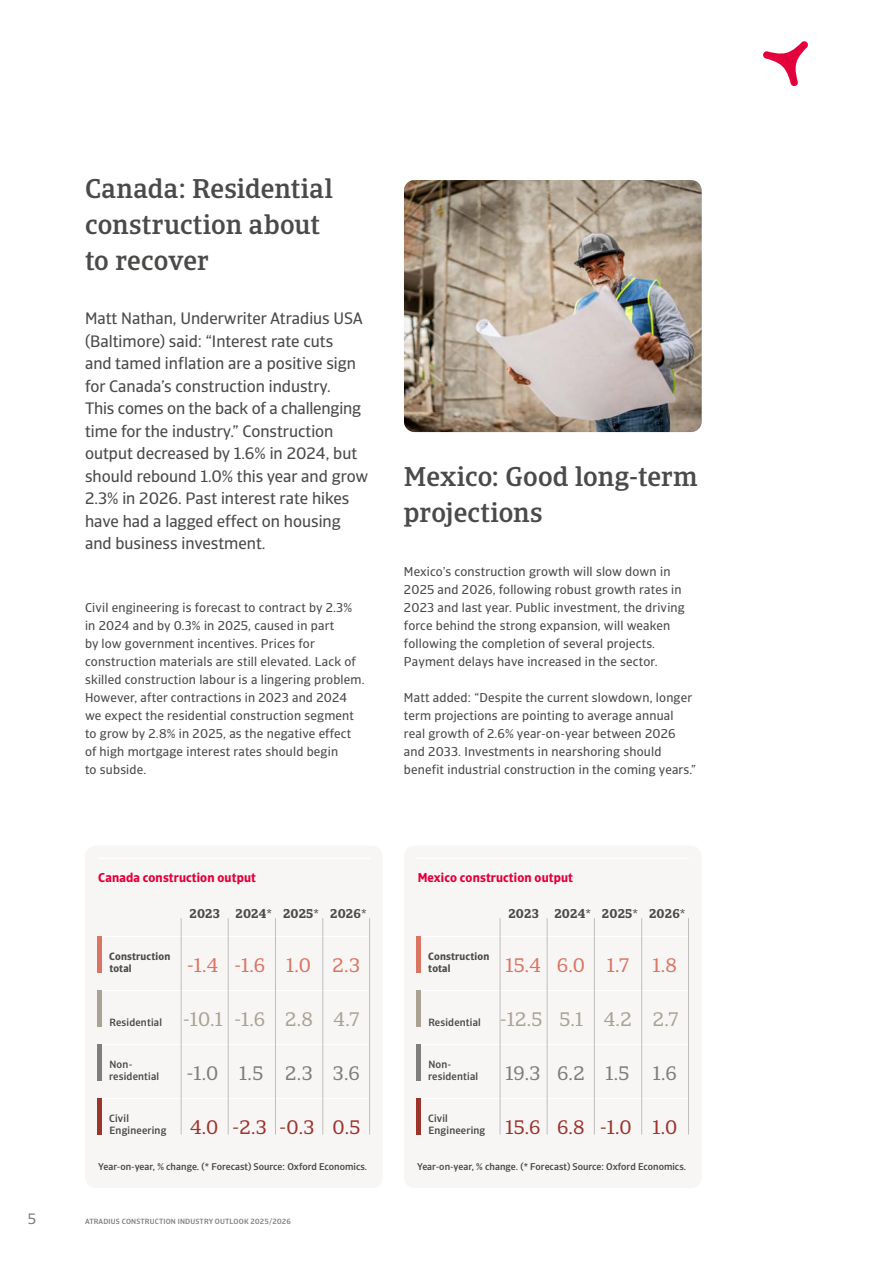
<style>
.page{position:relative;width:893px;height:1263px;background:#fff}
.page>*{position:absolute;margin:0;border:0;box-sizing:border-box;transform-origin:0 0}
.t1{font:500 27px/36px "GCO";letter-spacing:.005em;color:#4a4a49}
.t2{font:19.5px "GCO";color:#aaa293}
.t3{font:19.5px "GCO";color:#9c342e}
.t4{font:19.5px "GCO";color:#da7563}
.t5{font:19.5px "GCO";color:#7e7e7d}
.t6{font:16.5px/22.5px "GCO Sans";color:#4a4a49}
.t7{font:15px "GCO Sans";color:#7e7e7d}
.t8{font:12.75px/18px "GCO Sans";letter-spacing:.015em;color:#4a4a49}
.t9{font:700 12.75px "GCO Sans";letter-spacing:.01em;color:#e4003a}
.t10{font:700 12.75px "GCO";letter-spacing:.01em;color:#4a4a49}
.t11{font:500 10.5px/12px "GCO Sans";letter-spacing:.02em;color:#4a4a49}
.t12{font:700 10.5px/12px "GCO Sans";letter-spacing:.02em;color:#4a4a49}
.t13{font:500 9.75px "GCO Sans";letter-spacing:.005em;color:#4a4a49}
.t14{font:500 7.5px "GCO Sans";letter-spacing:.02em;color:#7e7e7d}
.s1{font-weight:400}
</style>
<div class="page">
<img style="left:404px;top:180px;width:298px;height:252px">
<svg style="left:763px;top:41px;width:45px;height:45px"></svg>
<div style="left:85px;top:846px;width:298px;height:342px;background:#f7f6f5;border-radius:11px"></div>
<hr style="left:98px;top:1044px;width:272px;height:1px;background:#fff">
<hr style="left:98px;top:1098px;width:272px;height:1px;background:#fff">
<hr style="left:98px;top:990px;width:272px;height:1px;background:#fff">
<hr style="left:98px;top:936px;width:272px;height:1px;background:#fff">
<hr style="left:98px;top:857px;width:272px;height:2px;background:#fff">
<hr style="left:181px;top:918px;width:1px;height:216px;background:#bfbfbf">
<hr style="left:228px;top:918px;width:1px;height:216px;background:#bfbfbf">
<hr style="left:275px;top:918px;width:1px;height:216px;background:#bfbfbf">
<hr style="left:322px;top:918px;width:1px;height:216px;background:#bfbfbf">
<hr style="left:369px;top:918px;width:1px;height:216px;background:#bfbfbf">
<hr style="left:98px;top:936px;width:4px;height:36px;background:#da7563">
<hr style="left:98px;top:990px;width:4px;height:36px;background:#aaa293">
<hr style="left:98px;top:1044px;width:4px;height:36px;background:#7e7e7d">
<hr style="left:98px;top:1098px;width:4px;height:36px;background:#9c342e">
<div style="left:404px;top:846px;width:298px;height:342px;background:#f7f6f5;border-radius:11px"></div>
<hr style="left:417px;top:1044px;width:272px;height:1px;background:#fff">
<hr style="left:417px;top:1098px;width:272px;height:1px;background:#fff">
<hr style="left:417px;top:990px;width:272px;height:1px;background:#fff">
<hr style="left:417px;top:936px;width:272px;height:1px;background:#fff">
<hr style="left:417px;top:857px;width:272px;height:2px;background:#fff">
<hr style="left:500px;top:918px;width:1px;height:216px;background:#bfbfbf">
<hr style="left:547px;top:918px;width:1px;height:216px;background:#bfbfbf">
<hr style="left:594px;top:918px;width:1px;height:216px;background:#bfbfbf">
<hr style="left:641px;top:918px;width:1px;height:216px;background:#bfbfbf">
<hr style="left:688px;top:918px;width:1px;height:216px;background:#bfbfbf">
<hr style="left:417px;top:936px;width:4px;height:36px;background:#da7563">
<hr style="left:417px;top:990px;width:4px;height:36px;background:#aaa293">
<hr style="left:417px;top:1044px;width:4px;height:36px;background:#7e7e7d">
<hr style="left:417px;top:1098px;width:4px;height:36px;background:#9c342e">
<h1 class="t1" style="left:85px;top:171px;width:249px">Canada: Residential construction about to recover</h1>
<p class="t6" style="left:85px;top:307px;width:285px">Matt Nathan, Underwriter Atradius USA (Baltimore) said: “Interest rate cuts<br>and tamed inflation are a positive sign for Canada’s construction industry.<br>This comes on the back of a challenging time for the industry.” Construction output decreased by 1.6% in 2024, but should rebound 1.0% this year and grow 2.3% in 2026. Past interest rate hikes have had a lagged effect on housing and business investment.</p>
<p class="t8" style="left:85px;top:599px;width:281px">Civil engineering is forecast to contract by 2.3% in 2024 and by 0.3% in 2025, caused in part<br>by low government incentives. Prices for construction materials are still elevated. Lack of skilled construction labour is a lingering problem.<br>However, after contractions in 2023 and 2024 we expect the residential construction segment to grow by 2.8% in 2025, as the negative effect of high mortgage interest rates should begin<br>to subside.</p>
<h1 class="t1" style="left:404px;top:459px;width:295px">Mexico: Good long-term projections</h1>
<p class="t8" style="left:404px;top:563px;width:282px">Mexico’s construction growth will slow down in 2025 and 2026, following robust growth rates in 2023 and last year. Public investment, the driving force behind the strong expansion, will weaken following the completion of several projects.<br>Payment delays have increased in the sector.</p>
<p class="t8" style="left:404px;top:689px;width:293px">Matt added: “Despite the current slowdown, longer term projections are pointing to average annual real growth of 2.6% year-on-year between 2026 and 2033. Investments in nearshoring should benefit industrial construction in the coming years.”</p>
<p class="t9" style="left:98px;top:870px;width:159px">Canada construction output</p>
<p class="t9" style="left:418px;top:870px;width:157px">Mexico construction output</p>
<p class="t10" style="left:190px;top:906px;width:179px">2023 2024<span class="s1">*</span> 2025<span class="s1">*</span> 2026<span class="s1">*</span></p>
<p class="t10" style="left:508px;top:906px;width:179px">2023 2024<span class="s1">*</span> 2025<span class="s1">*</span> 2026<span class="s1">*</span></p>
<p class="t12" style="left:109px;top:950px;width:63px">Construction total</p>
<p class="t11" style="left:109px;top:1016px;width:54px">Residential</p>
<p class="t11" style="left:109px;top:1058px;width:52px">Non&shy;residential</p>
<p class="t11" style="left:109px;top:1112px;width:59px">Civil<br>Engineering</p>
<h2 class="t4" style="left:187px;top:954px;width:33px">-1.4</h2>
<h2 class="t2" style="left:183px;top:1008px;width:42px">-10.1</h2>
<h2 class="t5" style="left:186px;top:1062px;width:33px">-1.0</h2>
<h2 class="t3" style="left:190px;top:1116px;width:30px">4.0</h2>
<h2 class="t4" style="left:234px;top:954px;width:32px">-1.6</h2>
<h2 class="t2" style="left:234px;top:1008px;width:32px">-1.6</h2>
<h2 class="t5" style="left:239px;top:1062px;width:25px">1.5</h2>
<h2 class="t3" style="left:232px;top:1116px;width:36px">-2.3</h2>
<h2 class="t4" style="left:286px;top:954px;width:26px">1.0</h2>
<h2 class="t2" style="left:285px;top:1008px;width:29px">2.8</h2>
<h2 class="t5" style="left:285px;top:1062px;width:29px">2.3</h2>
<h2 class="t3" style="left:279px;top:1116px;width:37px">-0.3</h2>
<h2 class="t4" style="left:333px;top:954px;width:29px">2.3</h2>
<h2 class="t2" style="left:334px;top:1008px;width:27px">4.7</h2>
<h2 class="t5" style="left:333px;top:1062px;width:28px">3.6</h2>
<h2 class="t3" style="left:333px;top:1116px;width:29px">0.5</h2>
<p class="t12" style="left:428px;top:950px;width:63px">Construction total</p>
<p class="t11" style="left:428px;top:1016px;width:54px">Residential</p>
<p class="t11" style="left:428px;top:1058px;width:52px">Non&shy;residential</p>
<p class="t11" style="left:428px;top:1112px;width:59px">Civil<br>Engineering</p>
<h2 class="t4" style="left:505px;top:954px;width:37px">15.4</h2>
<h2 class="t2" style="left:500px;top:1008px;width:44px">-12.5</h2>
<h2 class="t5" style="left:505px;top:1062px;width:37px">19.3</h2>
<h2 class="t3" style="left:506px;top:1116px;width:37px">15.6</h2>
<h2 class="t4" style="left:557px;top:954px;width:30px">6.0</h2>
<h2 class="t2" style="left:559px;top:1008px;width:25px">5.1</h2>
<h2 class="t5" style="left:557px;top:1062px;width:29px">6.2</h2>
<h2 class="t3" style="left:557px;top:1116px;width:29px">6.8</h2>
<h2 class="t4" style="left:607px;top:954px;width:24px">1.7</h2>
<h2 class="t2" style="left:604px;top:1008px;width:29px">4.2</h2>
<h2 class="t5" style="left:605px;top:1062px;width:25px">1.5</h2>
<h2 class="t3" style="left:600px;top:1116px;width:33px">-1.0</h2>
<h2 class="t4" style="left:653px;top:954px;width:26px">1.8</h2>
<h2 class="t2" style="left:653px;top:1008px;width:27px">2.7</h2>
<h2 class="t5" style="left:653px;top:1062px;width:25px">1.6</h2>
<h2 class="t3" style="left:652px;top:1116px;width:26px">1.0</h2>
<p class="t13" style="left:98px;top:1161px;width:270px">Year-on-year, % change. (* Forecast) Source: Oxford Economics.</p>
<p class="t13" style="left:417px;top:1161px;width:270px">Year-on-year, % change. (* Forecast) Source: Oxford Economics.</p>
<p class="t7" style="left:27px;top:1210px;width:10px">5</p>
<p class="t14" style="left:85px;top:1217px;width:207px">ATRADIUS CONSTRUCTION INDUSTRY OUTLOOK 2025/2026</p>
</div>
